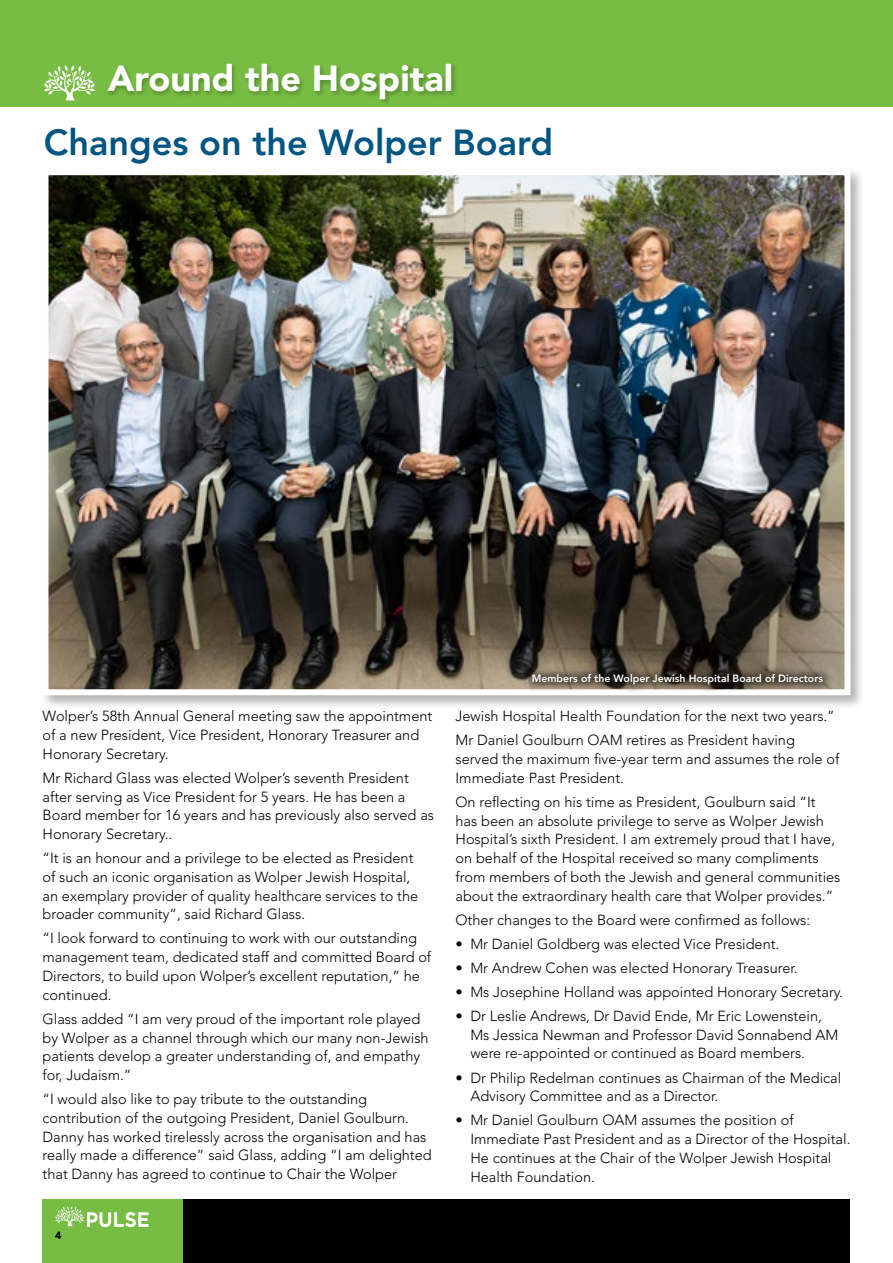
<style>
.page{position:relative;width:893px;height:1263px;background:#fff}
.page>*{position:absolute;margin:0;border:0;box-sizing:border-box;transform-origin:0 0}
.t1{font:800 36px "Avenir";color:#005581}
.t2{font:900 36px "Avenir";color:#fff}
.t3{font:300 14.55px/18.8px "Avenir";color:#000}
.t4{font:800 10.5px "Avenir";color:#fff}
.t5{font:900 10.5px "Avenir";color:#000}
</style>
<div class="page">
<div style="left:43px;top:1199px;width:807px;height:64px;background:#000"></div>
<div style="left:43px;top:1199px;width:140px;height:64px;background:#77bd43"></div>
<div style="left:0;top:0;width:893px;height:106px;background:#77bd43"></div>
<svg style="left:44px;top:65px;width:51px;height:35px"></svg>
<svg style="left:55px;top:1206px;width:94px;height:21px"></svg>
<div style="left:106px;top:62px;width:351px;height:42px;background:#000;opacity:.25"></div>
<div style="left:41px;top:167px;width:823px;height:542px;background:#000;opacity:.3"></div>
<img style="left:50px;top:176px;width:793px;height:512px">
<div style="left:43px;top:169px;width:807px;height:526px;border:6px solid #fff"></div>
<div style="left:524px;top:664px;width:309px;height:30px;background:#000;opacity:.75"></div>
<h1 class="t2" style="left:108px;top:57px;width:347px">Around the Hospital</h1>
<h1 class="t1" style="left:44px;top:121px;width:511px">Changes on the Wolper Board</h1>
<p class="t3" style="left:43px;top:707px;width:391px">Wolper’s 58th Annual General meeting saw the appointment of a new President, Vice President, Honorary Treasurer and<br>Honorary Secretary.</p>
<p class="t3" style="left:43px;top:768px;width:393px">Mr Richard Glass was elected Wolper’s seventh President after serving as Vice President for 5 years. He has been a Board member for 16 years and has previously also served as Honorary Secretary..</p>
<p class="t3" style="left:43px;top:849px;width:377px">“It is an honour and a privilege to be elected as President of such an iconic organisation as Wolper Jewish Hospital, an exemplary provider of quality healthcare services to the broader community”, said Richard Glass.</p>
<p class="t3" style="left:43px;top:929px;width:390px">“I look forward to continuing to work with our outstanding management team, dedicated staff and committed Board of Directors, to build upon Wolper’s excellent reputation,” he continued.</p>
<p class="t3" style="left:43px;top:1009px;width:388px">Glass added “I am very proud of the important role played by Wolper as a channel through which our many non-Jewish patients develop a greater understanding of, and empathy for, Judaism.”</p>
<p class="t3" style="left:43px;top:1090px;width:391px">“I would also like to pay tribute to the outstanding contribution of the outgoing President, Daniel Goulburn.<br>Danny has worked tirelessly across the organisation and has really made a difference” said Glass, adding “I am delighted that Danny has agreed to continue to Chair the Wolper</p>
<p class="t5" style="left:55px;top:1229px;width:8px">4</p>
<p class="t4" style="left:532px;top:672px;width:293px">Members of the Wolper Jewish Hospital Board of Directors</p>
<p class="t3" style="left:455px;top:704px;width:381px;line-height:24px">Jewish Hospital Health Foundation for the next two years.”<br>Mr Daniel Goulburn OAM retires as President having</p>
<p class="t3" style="left:455px;top:750px;width:385px">served the maximum five-year term and assumes the role of<br>Immediate Past President.</p>
<p class="t3" style="left:455px;top:792px;width:386px">On reflecting on his time as President, Goulburn said “It has been an absolute privilege to serve as Wolper Jewish Hospital’s sixth President. I am extremely proud that I have, on behalf of the Hospital received so many compliments from members of both the Jewish and general communities about the extraordinary health care that Wolper provides.”</p>
<p class="t3" style="left:455px;top:910px;width:356px">Other changes to the Board were confirmed as follows:</p>
<p class="t3" style="left:455px;top:934px;width:325px">• Mr Daniel Goldberg was elected Vice President.</p>
<p class="t3" style="left:455px;top:958px;width:344px">• Mr Andrew Cohen was elected Honorary Treasurer.</p>
<p class="t3" style="left:455px;top:982px;width:389px">• Ms Josephine Holland was appointed Honorary Secretary.</p>
<p class="t3" style="left:470px;top:1007px;width:370px;text-indent:-15px">• Dr Leslie Andrews, Dr David Ende, Mr Eric Lowenstein,<br>Ms Jessica Newman and Professor David Sonnabend AM were re-appointed or continued as Board members.</p>
<p class="t3" style="left:470px;top:1068px;width:372px;text-indent:-15px">• Dr Philip Redelman continues as Chairman of the Medical<br>Advisory Committee and as a Director.</p>
<p class="t3" style="left:470px;top:1111px;width:382px;text-indent:-15px">• Mr Daniel Goulburn OAM assumes the position of Immediate Past President and as a Director of the Hospital.<br>He continues at the Chair of the Wolper Jewish Hospital Health Foundation.</p>
</div>
